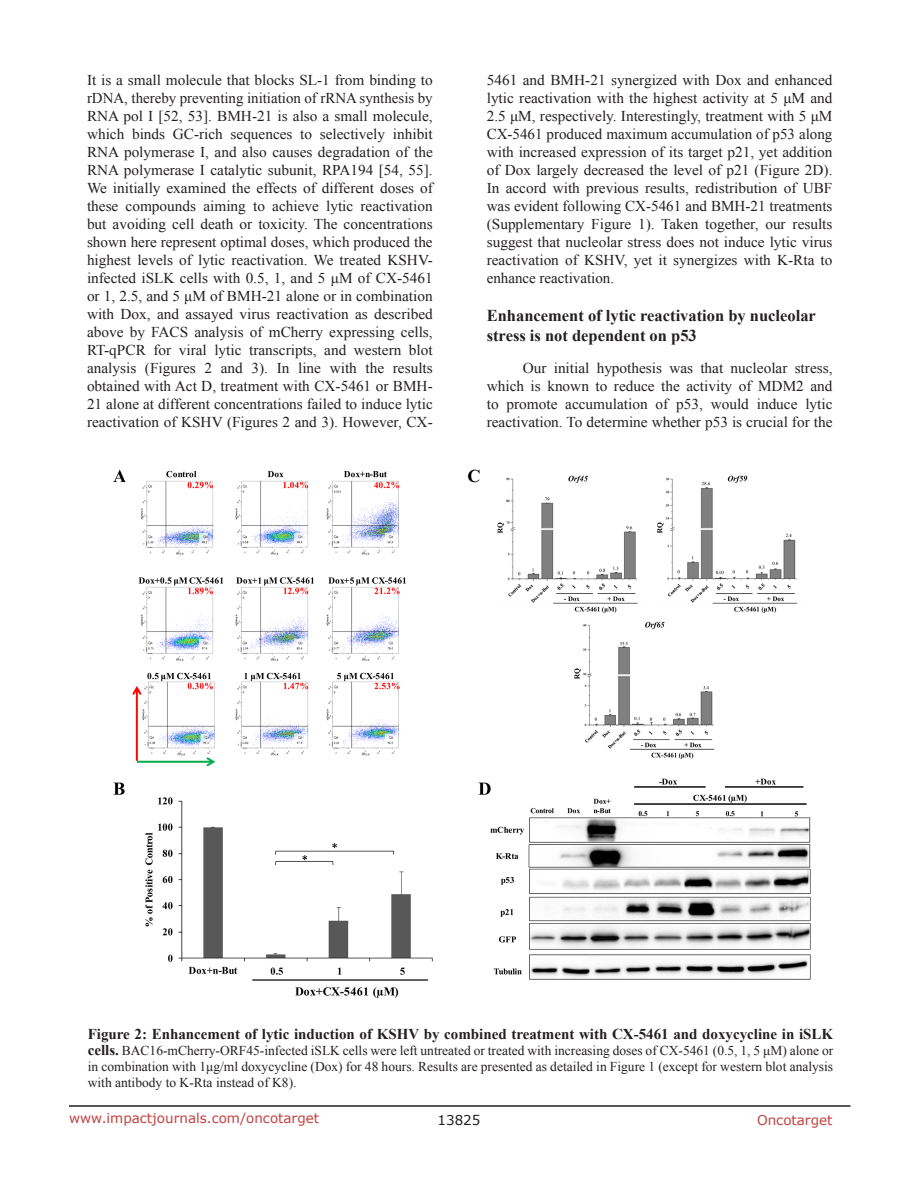
<style>
.page{position:relative;width:918px;height:1188px;background:#fff}
.page>*{position:absolute;margin:0;border:0;box-sizing:border-box;transform-origin:0 0}
.SubHeading{font:700 16.5px/19.8px "Times New Roman";color:#231f20}
.BodyText{font:15px/18px "Times New Roman";color:#231f20;text-align:justify}
.figuretext{font:700 15px "Times New Roman";color:#231f20}
.figuretext-2{font:13.5px/16.2px "Times New Roman";color:#231f20;text-align:justify}
.t1{font:13.5px "Verdana";color:#c24141}
.t2{font:13.5px "Verdana";color:#231f20}
.s1{font-weight:700;font-size:15px}
</style>
<div class="page">
<hr style="left:69px;top:1105px;width:781px;height:2px;background:#231f20">
<img style="left:113px;top:469px;width:698px;height:530px">
<p class="BodyText" style="left:87px;top:71px;width:347px">It is a small molecule that blocks SL-1 from binding to rDNA, thereby preventing initiation of rRNA synthesis by RNA pol I [52, 53]. BMH-21 is also a small molecule, which binds GC-rich sequences to selectively inhibit RNA polymerase I, and also causes degradation of the RNA polymerase I catalytic subunit, RPA194 [54, 55].<br>We initially examined the effects of different doses of these compounds aiming to achieve lytic reactivation but avoiding cell death or toxicity. The concentrations shown here represent optimal doses, which produced the highest levels of lytic reactivation. We treated KSHV&shy;infected iSLK cells with 0.5, 1, and 5 μM of CX-5461 or 1, 2.5, and 5 μM of BMH-21 alone or in combination with Dox, and assayed virus reactivation as described above by FACS analysis of mCherry expressing cells, RT-qPCR for viral lytic transcripts, and western blot analysis (Figures 2 and 3). In line with the results obtained with Act D, treatment with CX-5461 or BMH-21 alone at different concentrations failed to induce lytic reactivation of KSHV (Figures 2 and 3). However, CX-</p>
<p class="BodyText" style="left:487px;top:71px;width:347px">5461 and BMH-21 synergized with Dox and enhanced lytic reactivation with the highest activity at 5 μM and 2.5 μM, respectively. Interestingly, treatment with 5 μM CX-5461 produced maximum accumulation of p53 along with increased expression of its target p21, yet addition of Dox largely decreased the level of p21 (Figure 2D).<br>In accord with previous results, redistribution of UBF was evident following CX-5461 and BMH-21 treatments (Supplementary Figure 1). Taken together, our results suggest that nucleolar stress does not induce lytic virus reactivation of KSHV, yet it synergizes with K-Rta to enhance reactivation.</p>
<p class="SubHeading" style="left:487px;top:305px;width:331px">Enhancement of lytic reactivation by nucleolar stress is not dependent on p53</p>
<p class="BodyText" style="left:487px;top:358px;width:347px;text-indent:36px">Our initial hypothesis was that nucleolar stress, which is known to reduce the activity of MDM2 and to promote accumulation of p53, would induce lytic reactivation. To determine whether p53 is crucial for the</p>
<p class="figuretext" style="left:88px;top:1023px;width:747px">Figure 2: Enhancement of lytic induction of KSHV by combined treatment with CX-5461 and doxycycline in iSLK</p>
<p class="figuretext-2" style="left:88px;top:1042px;width:747px"><span class="s1">cells.</span> BAC16-mCherry-ORF45-infected iSLK cells were left untreated or treated with increasing doses of CX-5461 (0.5, 1, 5 μM) alone or in combination with 1μg/ml doxycycline (Dox) for 48 hours. Results are presented as detailed in Figure 1 (except for western blot analysis with antibody to K-Rta instead of K8).</p>
<p class="t1" style="left:69px;top:1109px;width:252px">www.impactjournals.com/oncotarget</p>
<p class="t2" style="left:438px;top:1111px;width:44px">13825</p>
<p class="t1" style="left:757px;top:1111px;width:77px">Oncotarget</p>
</div>
